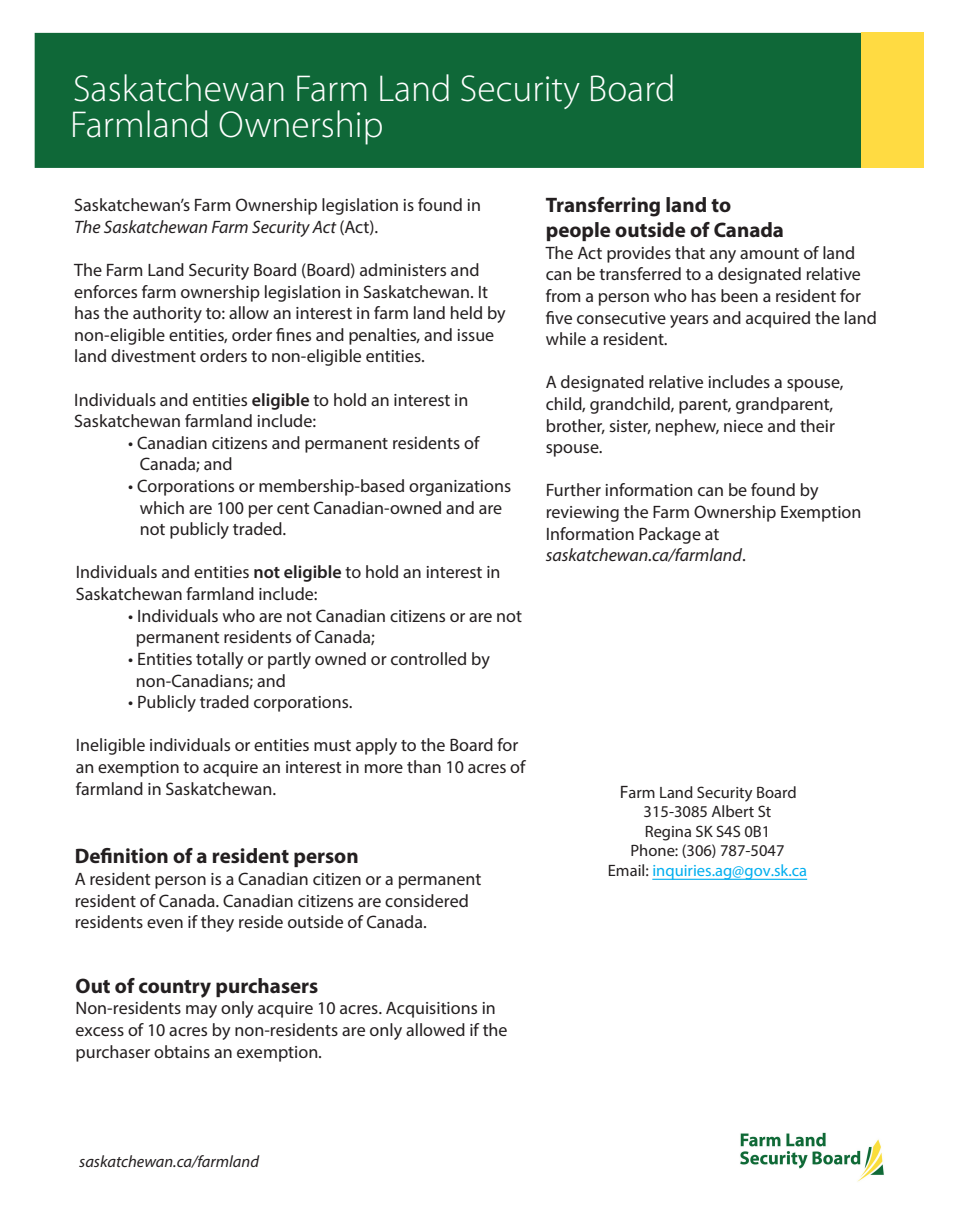
<style>
.page{position:relative;width:959px;height:1229px;background:#fff}
.page>*{position:absolute;margin:0;border:0;box-sizing:border-box;transform-origin:0 0}
.t1{font:300 37.5px "Myriad Pro";color:#fff}
.t2{font:700 21px/25.2px "Myriad Pro";color:#231f20}
.t3{font:18px/21.6px "Myriad Pro";color:#231f20}
.t4{font:italic 18px "Myriad Pro";color:#231f20}
.t5{font:16.5px/19.5px "Myriad Pro";color:#231f20;text-align:center}
.t6{font:italic 16.5px "Myriad Pro";color:#231f20}
.s1{font-style:normal}
.s2{font-weight:600}
.s3{font-style:italic}
.s4{font-size:18px}
.s5{color:#00aeef}
</style>
<div class="page">
<div style="left:35px;top:33px;width:826px;height:135px;background:#0f6838"></div>
<div style="left:861px;top:33px;width:62px;height:135px;background:#ffdb42"></div>
<hr style="left:652px;top:879px;width:155px;height:1px;background:#00aeef">
<img style="left:740px;top:1132px;width:144px;height:50px">
<p class="t1" style="left:73px;top:66px;width:603px">Saskatchewan Farm Land Security Board</p>
<p class="t1" style="left:70px;top:102px;width:315px">Farmland Ownership</p>
<p class="t3" style="left:74px;top:194px;width:408px">Saskatchewan’s Farm Ownership legislation is found in</p>
<p class="t4" style="left:74px;top:215px;width:305px">The Saskatchewan Farm Security Act <span class="s1">(Act).</span></p>
<p class="t3" style="left:74px;top:259px;width:433px">The Farm Land Security Board (Board) administers and enforces farm ownership legislation in Saskatchewan. It has the authority to: allow an interest in farm land held by non-eligible entities, order fines and penalties, and issue land divestment orders to non-eligible entities.</p>
<p class="t3" style="left:74px;top:388px;width:395px">Individuals and entities <span class="s2">eligible</span> to hold an interest in</p>
<p class="t3" style="left:74px;top:410px;width:243px">Saskatchewan farmland include:</p>
<p class="t3" style="left:128px;top:432px;width:352px">• Canadian citizens and permanent residents of</p>
<p class="t3" style="left:140px;top:453px;width:94px">Canada; and</p>
<p class="t3" style="left:140px;top:475px;width:373px;text-indent:-11px">• Corporations or membership-based organizations which are 100 per cent Canadian-owned and are not publicly traded.</p>
<p class="t3" style="left:76px;top:561px;width:426px">Individuals and entities <span class="s2">not eligible</span> to hold an interest in<br>Saskatchewan farmland include:</p>
<p class="t3" style="left:136px;top:604px;width:387px;text-indent:-8px">• Individuals who are not Canadian citizens or are not permanent residents of Canada;</p>
<p class="t3" style="left:136px;top:648px;width:355px;text-indent:-8px">• Entities totally or partly owned or controlled by non-Canadians; and</p>
<p class="t3" style="left:128px;top:691px;width:226px">• Publicly traded corporations.</p>
<p class="t3" style="left:76px;top:734px;width:451px">Ineligible individuals or entities must apply to the Board for an exemption to acquire an interest in more than 10 acres of farmland in Saskatchewan.</p>
<p class="t2" style="left:75px;top:843px;width:285px">Definition of a resident person</p>
<p class="t3" style="left:75px;top:868px;width:408px">A resident person is a Canadian citizen or a permanent resident of Canada. Canadian citizens are considered residents even if they reside outside of Canada.</p>
<p class="t2" style="left:75px;top:972px;width:244px">Out of country purchasers</p>
<p class="t3" style="left:75px;top:997px;width:433px">Non-residents may only acquire 10 acres. Acquisitions in excess of 10 acres by non-residents are only allowed if the purchaser obtains an exemption.</p>
<p class="t2" style="left:546px;top:192px;width:240px">Transferring land to people outside of Canada</p>
<p class="t3" style="left:546px;top:242px;width:333px">The Act provides that any amount of land can be transferred to a designated relative from a person who has been a resident for five consecutive years and acquired the land while a resident.</p>
<p class="t3" style="left:546px;top:371px;width:299px">A designated relative includes a spouse, child, grandchild, parent, grandparent, brother, sister, nephew, niece and their spouse.</p>
<p class="t3" style="left:546px;top:479px;width:317px">Further information can be found by reviewing the Farm Ownership Exemption<br>Information Package at <span class="s3">saskatchewan.ca/farmland</span>.</p>
<p class="t5" style="left:619px;top:782px;width:178px"><span class="s4">F</span>arm Land Security Board</p>
<p class="t5" style="left:608px;top:802px;width:201px">315-3085 Albert St<br>Regina SK S4S 0B1<br>Phone: (306) 787-5047<br>Email: <span class="s5">inquiries.ag@gov.sk.ca</span></p>
<p class="t6" style="left:79px;top:1151px;width:181px">saskatchewan.ca/farmland</p>
</div>
